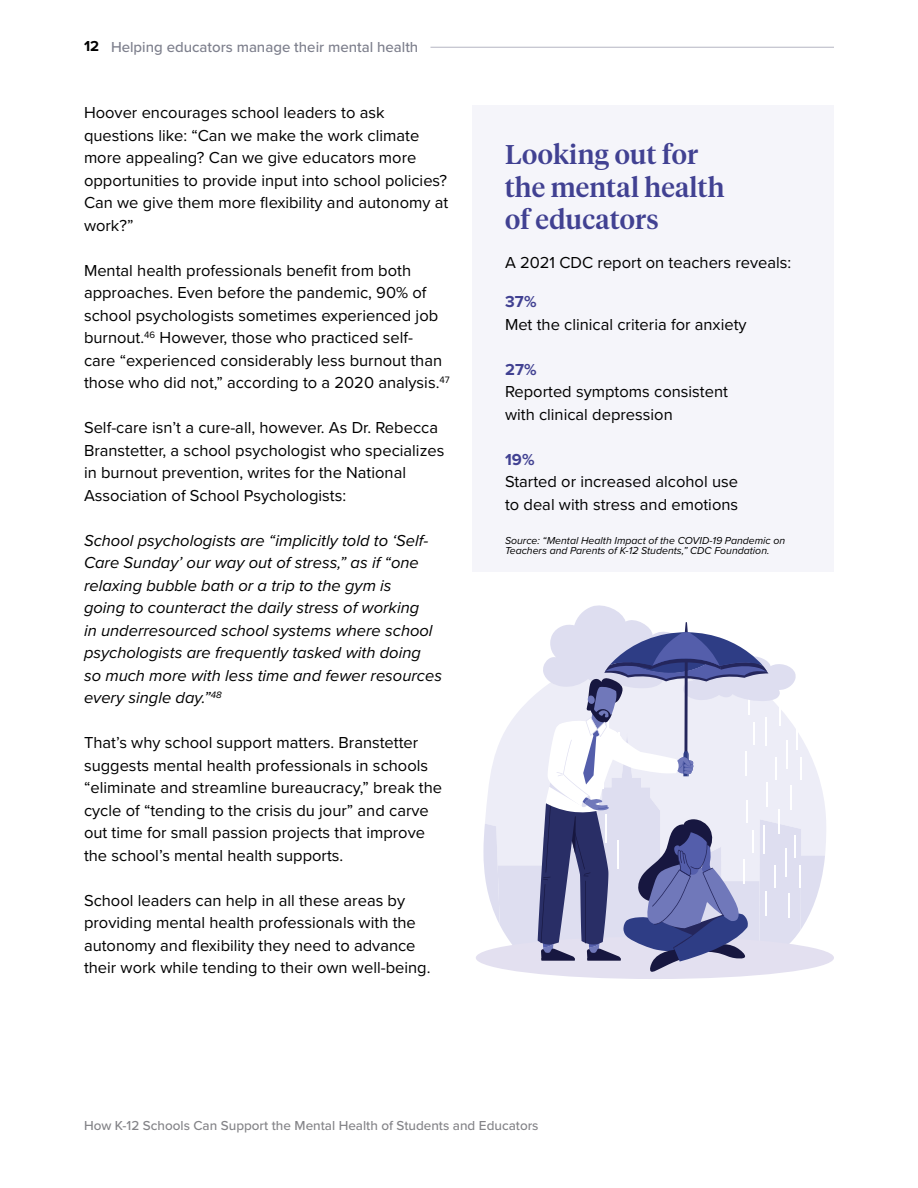
<style>
.page{position:relative;width:918px;height:1188px;background:#fff}
.page>*{position:absolute;margin:0;border:0;box-sizing:border-box;transform-origin:0 0}
.Body{font:500 27px/32.4px "Tiempos Headline";letter-spacing:.01em;color:#414192}
.Body-2{font:16.5px/22.5px "Proxima Nova";color:#000}
.Body-3{font:italic 16.5px/22.5px "Proxima Nova";color:#000}
.t1{font:500 15px "Proxima Nova";color:#7d7f8c}
.t2{font:700 15px "Proxima Nova";color:#000}
.t3{font:500 13.5px "Proxima Nova";color:#848488}
.Body-4{font:italic 10.5px/10.5px "Proxima Nova";color:#000}
.s1{font-weight:700;color:#414192}
</style>
<div class="page">
<div style="left:476px;top:937px;width:358px;height:42px;background:#e3e0f0;border-radius:50%"></div>
<svg style="left:483px;top:605px;width:342px;height:368px"></svg>
<hr style="left:430px;top:47px;width:404px;height:1px;background:#b9bac6">
<div style="left:472px;top:105px;width:362px;height:467px;background:#f5f5fa"></div>
<p class="t2" style="left:84px;top:37px;width:17px">12</p>
<p class="t1" style="left:111px;top:38px;width:309px">Helping educators manage their mental health</p>
<p class="Body-2" style="left:84px;top:102px;width:366px">Hoover encourages school leaders to ask questions like: “Can we make the work climate more appealing? Can we give educators more opportunities to provide input into school policies?<br>Can we give them more flexibility and autonomy at work?”</p>
<p class="Body-2" style="left:84px;top:259px;width:367px">Mental health professionals benefit from both approaches. Even before the pandemic, 90% of school psychologists sometimes experienced job burnout.<sup>46</sup> However, those who practiced self-<br>care “experienced considerably less burnout than those who did not,” according to a 2020 analysis.<sup>47</sup></p>
<p class="Body-2" style="left:84px;top:417px;width:362px">Self-care isn’t a cure-all, however. As Dr. Rebecca Branstetter, a school psychologist who specializes in burnout prevention, writes for the National Association of School Psychologists:</p>
<p class="Body-3" style="left:84px;top:529px;width:360px">School psychologists are “implicitly told to ‘Self-Care Sunday’ our way out of stress,” as if “one relaxing bubble bath or a trip to the gym is<br>going to counteract the daily stress of working<br>in underresourced school systems where school psychologists are frequently tasked with doing so much more with less time and fewer resources every single day.”<sup>48</sup></p>
<p class="Body-2" style="left:84px;top:732px;width:360px">That’s why school support matters. Branstetter suggests mental health professionals in schools “eliminate and streamline bureaucracy,” break the cycle of “tending to the crisis du jour” and carve out time for small passion projects that improve the school’s mental health supports.</p>
<p class="Body-2" style="left:84px;top:889px;width:348px">School leaders can help in all these areas by providing mental health professionals with the autonomy and flexibility they need to advance their work while tending to their own well-being.</p>
<p class="Body" style="left:505px;top:137px;width:221px">Looking out for the mental health of educators</p>
<p class="Body-2" style="left:505px;top:252px;width:288px">A 2021 CDC report on teachers reveals:</p>
<p class="Body-2" style="left:505px;top:291px;width:243px"><span class="s1">37%<br></span>Met the clinical criteria for anxiety</p>
<p class="Body-2" style="left:505px;top:358px;width:225px"><span class="s1">27%<br></span>Reported symptoms consistent with clinical depression</p>
<p class="Body-2" style="left:505px;top:448px;width:235px"><span class="s1">19%<br></span>Started or increased alcohol use to deal with stress and emotions</p>
<p class="Body-4" style="left:505px;top:535px;width:282px">Source: “Mental Health Impact of the COVID-19 Pandemic on<br>Teachers and Parents of K-12 Students,” CDC Foundation.</p>
<p class="t3" style="left:84px;top:1117px;width:456px">How K-12 Schools Can Support the Mental Health of Students and Educators</p>
</div>
